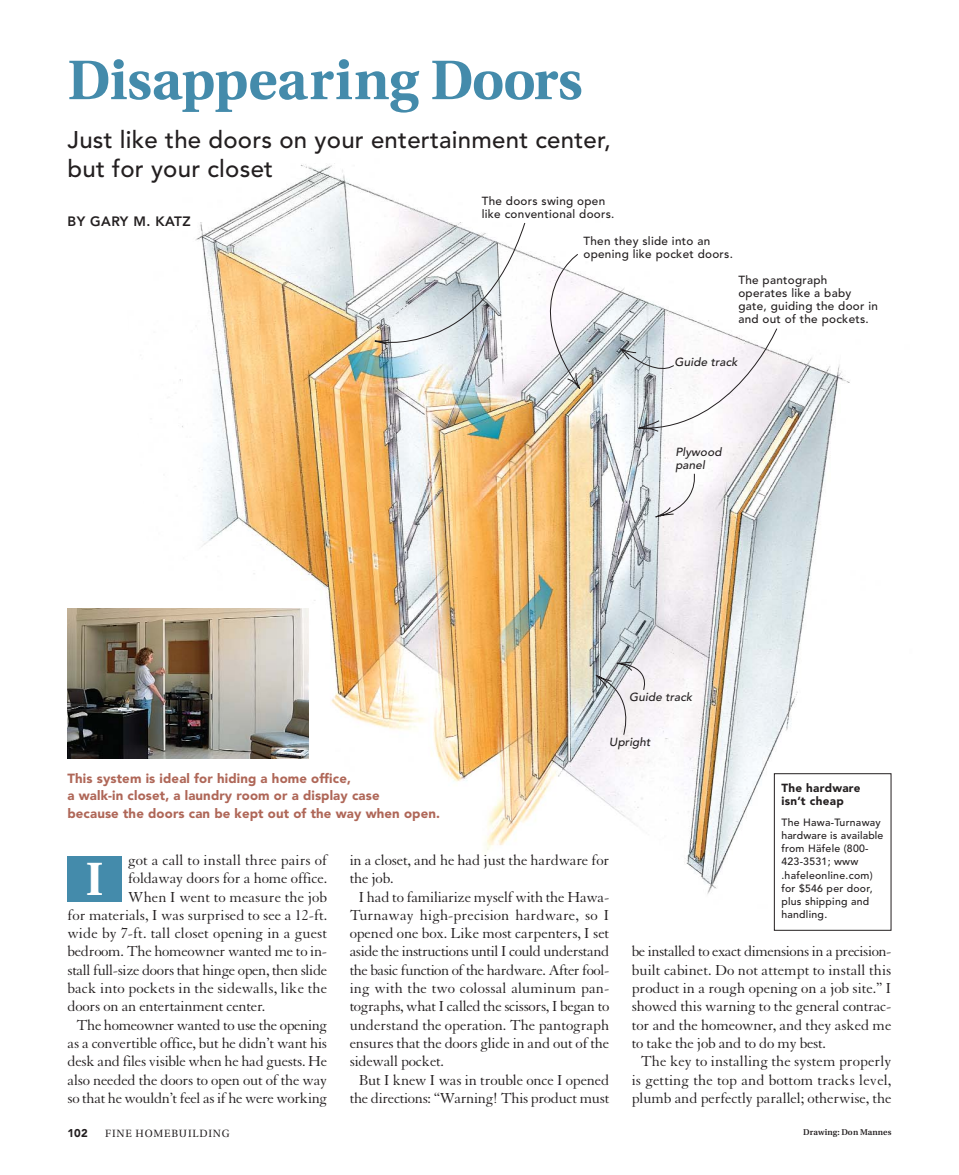
<style>
.page{position:relative;width:959px;height:1175px;background:#fff}
.page>*{position:absolute;margin:0;border:0;box-sizing:border-box;transform-origin:0 0}
.t1{font:700 55.5px "Utopia";letter-spacing:-.005em;color:#448bab}
.t2{font:700 46.5px "Utopia";color:#fff}
.t3{font:500 24px/29.1px "Avenir";letter-spacing:.01em;color:#231f20}
.t4{font:15.75px "Granjon";letter-spacing:-.015em;color:#231f20}
.t5{font:15.75px "Granjon";letter-spacing:.005em;color:#231f20}
.t6{font:800 13.5px "Avenir";letter-spacing:.035em;color:#231f20}
.t7{font:900 13.2px/17.7px "Avenir";letter-spacing:.01em;color:#af6758}
.t8{font:500 11.7px/13.2px "Avenir";letter-spacing:.025em;color:#231f20}
.t9{font:italic 500 11.7px/13.2px "Avenir";letter-spacing:.01em;color:#231f20}
.t10{font:900 11.7px/13.2px "Avenir";letter-spacing:.025em;color:#231f20}
.t11{font:900 11.25px "Avenir";color:#231f20}
.t12{font:500 10.5px/13.2px "Avenir";letter-spacing:.025em;color:#231f20}
.t13{font:10.5px "Utopia";letter-spacing:.08em;color:#231f20}
.t14{font:600 8.4px "Utopia";letter-spacing:.015em;color:#231f20}
</style>
<div class="page">
<img style="left:126px;top:163px;width:766px;height:768px">
<div style="left:68px;top:855px;width:54px;height:46px;background:#448bab"></div>
<div style="left:774px;top:773px;width:117px;height:157px;background:#fff"></div>
<div style="left:774px;top:773px;width:117px;height:157px;border:1px solid #231f20"></div>
<img style="left:67px;top:609px;width:241px;height:149px">
<svg style="left:371px;top:222px;width:406px;height:210px"></svg>
<svg style="left:591px;top:473px;width:108px;height:262px"></svg>
<h1 class="t1" style="left:68px;top:58px;width:516px">Disappearing Doors</h1>
<h3 class="t3" style="left:68px;top:127px;width:544px">Just like the doors on your entertainment center, but for your closet</h3>
<p class="t6" style="left:68px;top:216px;width:125px">BY GARY M. KATZ</p>
<p class="t8" style="left:482px;top:195px;width:134px">The doors swing open like conventional doors.</p>
<p class="t8" style="left:583px;top:236px;width:151px">Then they slide into an opening like pocket doors.</p>
<p class="t8" style="left:738px;top:274px;width:141px">The pantograph operates like a baby gate, guiding the door in and out of the pockets.</p>
<p class="t9" style="left:674px;top:356px;width:64px">Guide track</p>
<p class="t9" style="left:675px;top:447px;width:48px">Plywood panel</p>
<p class="t9" style="left:629px;top:691px;width:64px">Guide track</p>
<p class="t9" style="left:609px;top:737px;width:43px">Upright</p>
<p class="t7" style="left:67px;top:770px;width:374px">This system is ideal for hiding a home office,<br>a walk-in closet, a laundry room or a display case<br>because the doors can be kept out of the way when open.</p>
<p class="t5" style="left:128px;top:854px;width:200px">got a call to install three pairs of</p>
<p class="t4" style="left:128px;top:872px;width:200px">foldaway doors for a home office.</p>
<p class="t5" style="left:128px;top:890px;width:200px">When I went to measure the job</p>
<p class="t4" style="left:68px;top:909px;width:261px">for materials, I was surprised to see a 12-ft.</p>
<p class="t5" style="left:68px;top:927px;width:261px">wide by 7-ft. tall closet opening in a guest</p>
<p class="t4" style="left:68px;top:945px;width:261px">bedroom. The homeowner wanted me to in-</p>
<p class="t4" style="left:68px;top:964px;width:261px">stall full-size doors that hinge open, then slide</p>
<p class="t5" style="left:68px;top:982px;width:261px">back into pockets in the sidewalls, like the</p>
<p class="t4" style="left:68px;top:1000px;width:199px">doors on an entertainment center.</p>
<p class="t4" style="left:76px;top:1019px;width:252px">The homeowner wanted to use the opening</p>
<p class="t4" style="left:68px;top:1037px;width:261px">as a convertible office, but he didn’t want his</p>
<p class="t4" style="left:68px;top:1055px;width:261px">desk and files visible when he had guests. He</p>
<p class="t4" style="left:68px;top:1073px;width:261px">also needed the doors to open out of the way</p>
<p class="t4" style="left:68px;top:1092px;width:261px">so that he wouldn’t feel as if he were working</p>
<h2 class="t2" style="left:86px;top:860px;width:19px">I</h2>
<p class="t4" style="left:350px;top:854px;width:261px">in a closet, and he had just the hardware for</p>
<p class="t4" style="left:350px;top:872px;width:45px">the job.</p>
<p class="t4" style="left:359px;top:890px;width:252px">I had to familiarize myself with the Hawa-</p>
<p class="t5" style="left:350px;top:909px;width:261px">Turnaway high-precision hardware, so I</p>
<p class="t4" style="left:350px;top:927px;width:261px">opened one box. Like most carpenters, I set</p>
<p class="t4" style="left:350px;top:945px;width:261px">aside the instructions until I could understand</p>
<p class="t4" style="left:350px;top:964px;width:261px">the basic function of the hardware. After fool-</p>
<p class="t5" style="left:350px;top:982px;width:261px">ing with the two colossal aluminum pan-</p>
<p class="t4" style="left:350px;top:1000px;width:261px">tographs, what I called the scissors, I began to</p>
<p class="t4" style="left:350px;top:1019px;width:261px">understand the operation. The pantograph</p>
<p class="t4" style="left:350px;top:1037px;width:261px">ensures that the doors glide in and out of the</p>
<p class="t4" style="left:350px;top:1055px;width:96px">sidewall pocket.</p>
<p class="t4" style="left:359px;top:1073px;width:252px">But I knew I was in trouble once I opened</p>
<p class="t4" style="left:350px;top:1092px;width:261px">the directions: “Warning! This product must</p>
<p class="t10" style="left:781px;top:782px;width:81px">The hardware isn’t cheap</p>
<p class="t12" style="left:781px;top:816px;width:104px">The Hawa-Turnaway hardware is available from Häfele (800-<br>423-3531; www .hafeleonline.com) for $546 per door, plus shipping and handling.</p>
<p class="t4" style="left:632px;top:945px;width:261px">be installed to exact dimensions in a precision-</p>
<p class="t5" style="left:632px;top:964px;width:261px">built cabinet. Do not attempt to install this</p>
<p class="t4" style="left:632px;top:982px;width:261px">product in a rough opening on a job site.” I</p>
<p class="t4" style="left:632px;top:1000px;width:261px">showed this warning to the general contrac-</p>
<p class="t4" style="left:632px;top:1019px;width:261px">tor and the homeowner, and they asked me</p>
<p class="t4" style="left:632px;top:1037px;width:196px">to take the job and to do my best.</p>
<p class="t4" style="left:641px;top:1055px;width:252px">The key to installing the system properly</p>
<p class="t5" style="left:632px;top:1073px;width:261px">is getting the top and bottom tracks level,</p>
<p class="t4" style="left:632px;top:1092px;width:261px">plumb and perfectly parallel; otherwise, the</p>
<p class="t11" style="left:68px;top:1128px;width:22px">102</p>
<p class="t13" style="left:105px;top:1129px;width:126px">FINE HOMEBUILDING</p>
<p class="t14" style="left:803px;top:1128px;width:90px">Drawing: Don Mannes</p>
</div>
